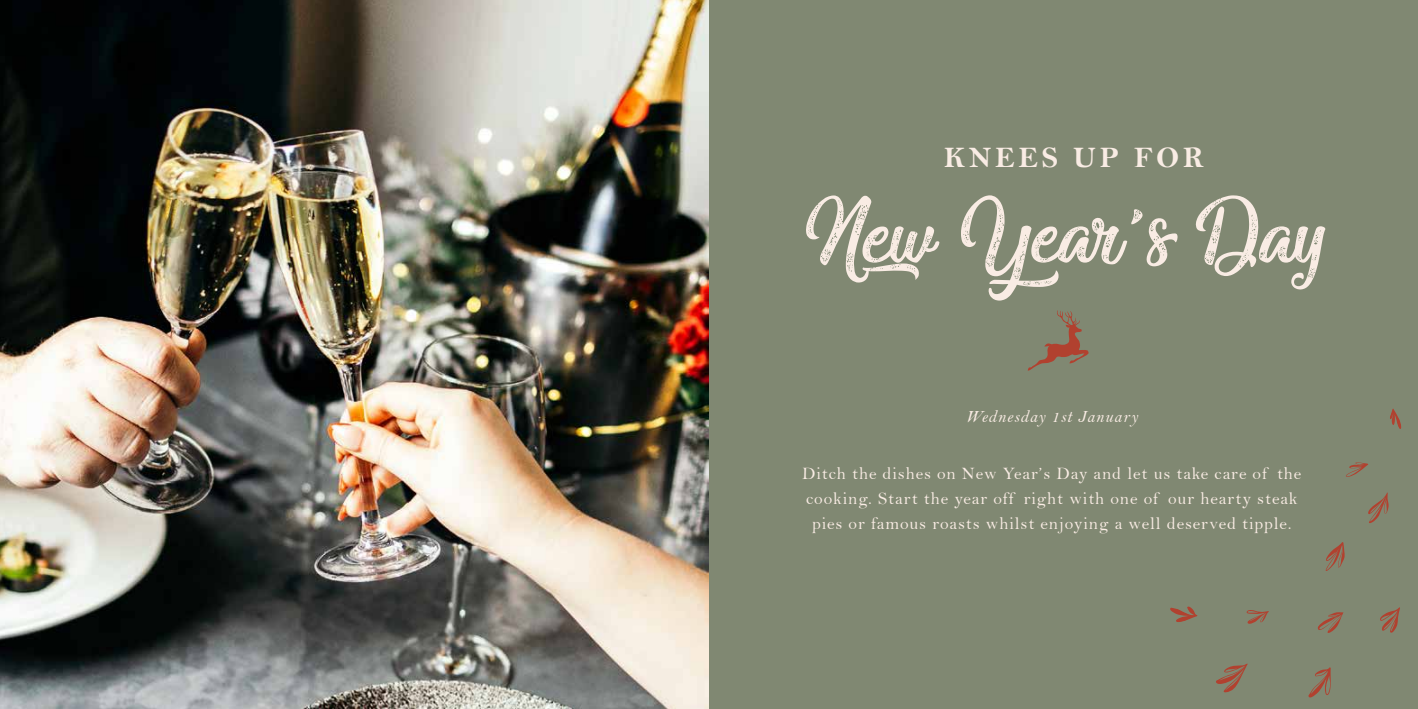
<style>
.page{position:relative;width:1418px;height:709px;background:#fff}
.page>*{position:absolute;margin:0;border:0;box-sizing:border-box;transform-origin:0 0}
.t1{font:110px "Miraculous&Christmas";color:#f9ece4}
.t2{font:30px "Bell MT Bold";letter-spacing:.12em;color:#f9ece4}
.t3{font:17.5px/25px "Bell";letter-spacing:.05em;color:#f9ece4;text-align:center}
.t4{font:17.5px "Bell MT Italic";letter-spacing:.05em;color:#f9ece4}
</style>
<div class="page">
<div style="left:709px;top:0;width:708px;height:709px;background:#808872"></div>
<svg style="left:1028px;top:310px;width:60px;height:61px"></svg>
<svg style="left:1216px;top:462px;width:184px;height:235px"></svg>
<svg style="left:1170px;top:606px;width:28px;height:16px"></svg>
<svg style="left:1390px;top:409px;width:11px;height:20px"></svg>
<img style="left:0;top:0;width:709px;height:709px">
<h2 class="t2" style="left:944px;top:140px;width:261px">KNEES UP FOR</h2>
<h1 class="t1" style="left:799px;top:177px;width:530px">New Year’s Day</h1>
<p class="t4" style="left:966px;top:406px;width:173px">Wednesday 1st January</p>
<p class="t3" style="left:802px;top:461px;width:501px">Ditch the dishes on New Year’s Day and let us take care of the cooking. Start the year off right with one of our hearty steak pies or famous roasts whilst enjoying a well deserved tipple.</p>
</div>
